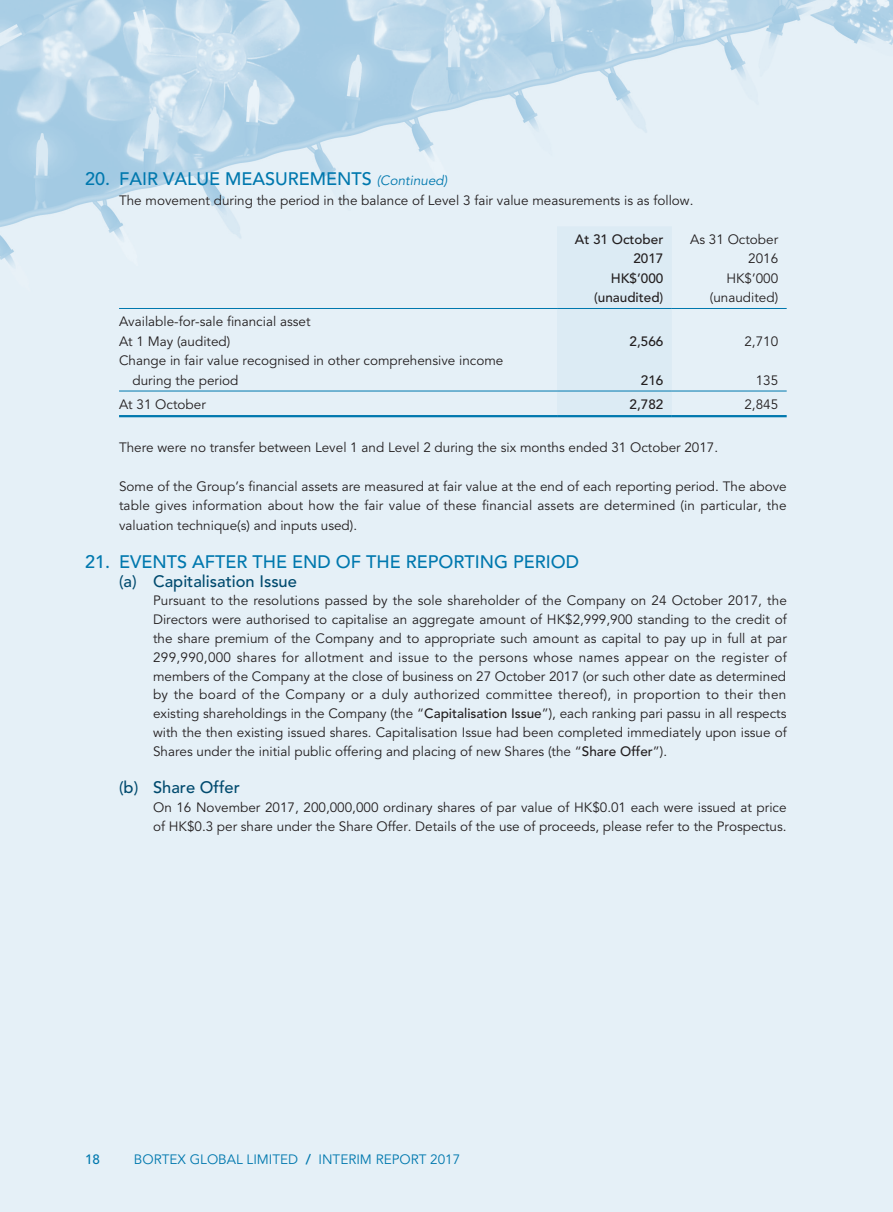
<style>
.page{position:relative;width:893px;height:1212px;background:#fff}
.page>*{position:absolute;margin:0;border:0;box-sizing:border-box;transform-origin:0 0}
._01_H1{font:500 18px "Avenir LT Std";color:#0078ae}
._02_H2{font:500 16.5px "Avenir LT Std";color:#004a6e}
._00_txt{font:13.5px/18.8px "Avenir LT Std";color:#231f20;text-align:justify}
._50_Table_txt{font:13.5px "Avenir LT Std";color:#231f20}
._50_Table_txt-2{font:500 13.5px "Avenir LT Std";color:#231f20}
.t1{font:13.5px "Avenir LT Std";color:#0078ae}
.t2{font:500 13.5px "Avenir LT Std";color:#0078ae}
.s1{font-weight:400;font-style:italic;font-size:13.5px}
.s2{font-weight:500}
.s3{font-weight:800}
</style>
<div class="page">
<img style="left:0;top:0;width:893px;height:1212px">
<div style="left:557px;top:226px;width:115px;height:189px;background:#dcebf4"></div>
<hr style="left:119px;top:308px;width:438px;height:1px;background:#0078ae">
<hr style="left:557px;top:308px;width:115px;height:1px;background:#0078ae">
<hr style="left:672px;top:308px;width:115px;height:1px;background:#0078ae">
<hr style="left:119px;top:391px;width:438px;height:1px;background:#0078ae">
<hr style="left:557px;top:391px;width:115px;height:1px;background:#0078ae">
<hr style="left:672px;top:391px;width:115px;height:1px;background:#0078ae">
<hr style="left:119px;top:415px;width:438px;height:2px;background:#0078ae">
<hr style="left:557px;top:415px;width:115px;height:2px;background:#0078ae">
<hr style="left:672px;top:415px;width:115px;height:2px;background:#0078ae">
<p class="_01_H1" style="left:85px;top:168px;width:364px">20. FAIR VALUE MEASUREMENTS <span class="s1">(Continued)</span></p>
<p class="_00_txt" style="left:119px;top:191px;width:576px">The movement during the period in the balance of Level 3 fair value measurements is as follow.</p>
<p class="_50_Table_txt-2" style="left:575px;top:231px;width:90px">At 31 October</p>
<p class="_50_Table_txt-2" style="left:633px;top:251px;width:32px">2017</p>
<p class="_50_Table_txt" style="left:690px;top:231px;width:90px">As 31 October</p>
<p class="_50_Table_txt" style="left:748px;top:251px;width:32px">2016</p>
<p class="_50_Table_txt-2" style="left:611px;top:270px;width:54px">HK$’000</p>
<p class="_50_Table_txt" style="left:726px;top:270px;width:53px">HK$’000</p>
<p class="_50_Table_txt-2" style="left:594px;top:290px;width:71px">(unaudited)</p>
<p class="_50_Table_txt" style="left:710px;top:290px;width:70px">(unaudited)</p>
<p class="_50_Table_txt" style="left:119px;top:314px;width:193px">Available-for-sale financial asset</p>
<p class="_50_Table_txt" style="left:119px;top:333px;width:113px">At 1 May (audited)</p>
<p class="_50_Table_txt-2" style="left:630px;top:333px;width:35px">2,566</p>
<p class="_50_Table_txt" style="left:744px;top:333px;width:35px">2,710</p>
<p class="_50_Table_txt" style="left:119px;top:353px;width:386px">Change in fair value recognised in other comprehensive income</p>
<p class="_50_Table_txt" style="left:133px;top:372px;width:107px">during the period</p>
<p class="_50_Table_txt-2" style="left:641px;top:372px;width:24px">216</p>
<p class="_50_Table_txt" style="left:756px;top:372px;width:24px">135</p>
<p class="_50_Table_txt" style="left:119px;top:396px;width:88px">At 31 October</p>
<p class="_50_Table_txt-2" style="left:630px;top:396px;width:35px">2,782</p>
<p class="_50_Table_txt" style="left:744px;top:396px;width:35px">2,845</p>
<p class="_00_txt" style="left:119px;top:438px;width:601px">There were no transfer between Level 1 and Level 2 during the six months ended 31 October 2017.</p>
<p class="_00_txt" style="left:119px;top:477px;width:669px;line-height:19.5px">Some of the Group’s financial assets are measured at fair value at the end of each reporting period. The above table gives information about how the fair value of these financial assets are determined (in particular, the valuation technique(s) and inputs used).</p>
<p class="_01_H1" style="left:85px;top:551px;width:495px">21. EVENTS AFTER THE END OF THE REPORTING PERIOD</p>
<p class="_02_H2" style="left:119px;top:571px;width:179px">(a) Capitalisation Issue</p>
<p class="_00_txt" style="left:153px;top:592px;width:635px">Pursuant to the resolutions passed by the sole shareholder of the Company on 24 October 2017, the Directors were authorised to capitalise an aggregate amount of HK$2,999,900 standing to the credit of the share premium of the Company and to appropriate such amount as capital to pay up in full at par 299,990,000 shares for allotment and issue to the persons whose names appear on the register of members of the Company at the close of business on 27 October 2017 (or such other date as determined by the board of the Company or a duly authorized committee thereof), in proportion to their then existing shareholdings in the Company (the “<span class="s2">Capitalisation Issue</span>”), each ranking pari passu in all respects with the then existing issued shares. Capitalisation Issue had been completed immediately upon issue of Shares under the initial public offering and placing of new Shares (the “<span class="s2">Share Offer</span>”).</p>
<p class="_02_H2" style="left:119px;top:778px;width:122px">(b) Share Offer</p>
<p class="_00_txt" style="left:153px;top:798px;width:635px">On 16 November 2017, 200,000,000 ordinary shares of par value of HK$0.01 each were issued at price of HK$0.3 per share under the Share Offer. Details of the use of proceeds, please refer to the Prospectus.</p>
<p class="t2" style="left:85px;top:1152px;width:17px">18</p>
<p class="t1" style="left:134px;top:1152px;width:328px">BORTEX GLOBAL LIMITED <span class="s3">/</span> INTERIM REPORT 2017</p>
</div>
